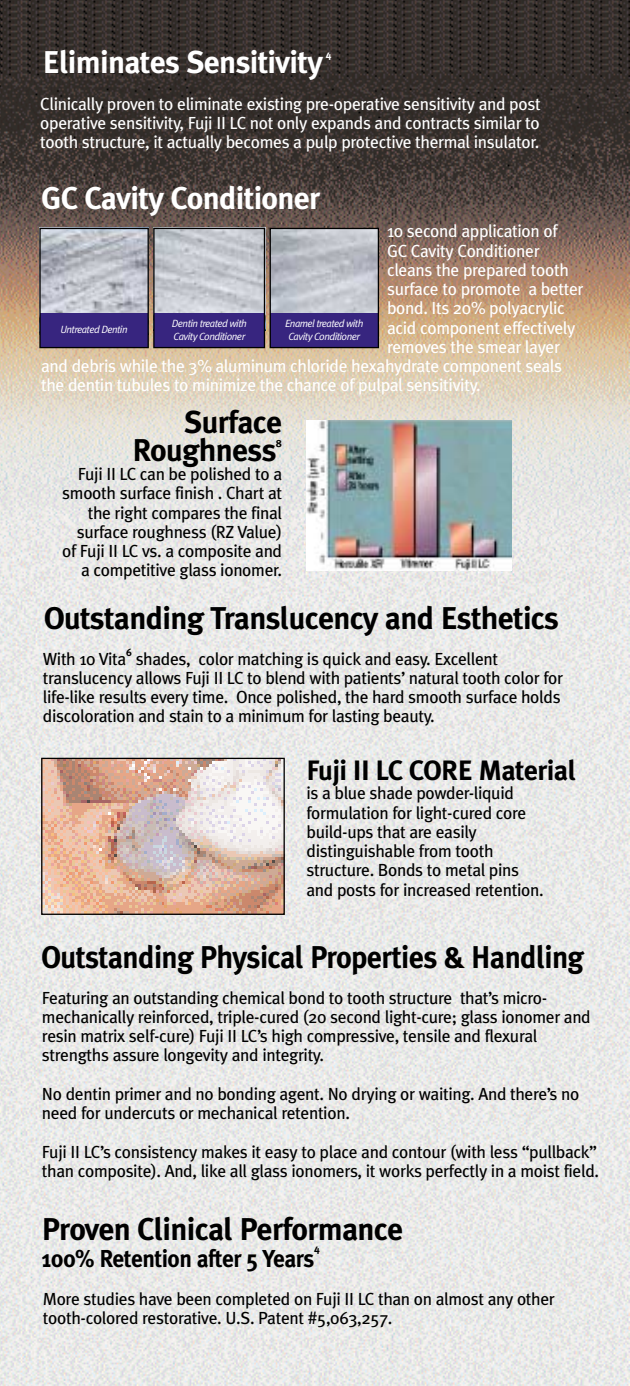
<style>
.page{position:relative;width:630px;height:1386px;background:#fff}
.page>*{position:absolute;margin:0;border:0;box-sizing:border-box;transform-origin:0 0}
.t1{font:700 31.5px/28px "Meta Plus";letter-spacing:-.02em;color:#000;text-align:right}
.t2{font:700 31.5px "Meta Plus";letter-spacing:-.02em;color:#fff}
.t3{font:700 31.5px "Meta Plus";letter-spacing:-.02em;color:#000;scale:.95 1}
.t4{font:700 28px "Meta Plus";letter-spacing:-.02em;color:#000}
.t5{font:700 24.5px "Meta Plus";letter-spacing:-.02em;color:#000;scale:.95 1}
.t6{font:17.5px/19.2px "Meta Plus";letter-spacing:-.02em;color:#000}
.t7{font:17.5px/19.2px "Meta Plus";letter-spacing:-.02em;color:#fff;text-align:justify}
.t8{font:italic 10.5px/12.6px "Meta Plus Normal";letter-spacing:-.055em;color:#fff}
.t9{font:700 10.5px "Meta Plus";color:#000}
.t10{font:700 10.5px "Meta Plus";color:#fff}
</style>
<div class="page">
<img style="left:0;top:0;width:630px;height:1386px">
<img style="left:380px;top:421px;width:132px;height:150px">
<svg style="left:39px;top:227px;width:341px;height:689px"></svg>
<h1 class="t2" style="left:43px;top:52px;width:282px">Eliminates Sensitivity</h1>
<p class="t10" style="left:326px;top:51px;width:7px">4</p>
<p class="t7" style="left:40px;top:96px;width:502px">Clinically proven to eliminate existing pre-operative sensitivity and post operative sensitivity, Fuji II LC not only expands and contracts similar to tooth structure, it actually becomes a pulp protective thermal insulator.</p>
<h1 class="t2" style="left:41px;top:187px;width:281px">GC Cavity Conditioner</h1>
<p class="t7" style="left:387px;top:224px;width:172px">10 second application of</p>
<p class="t7" style="left:387px;top:243px;width:154px">GC Cavity Conditioner</p>
<p class="t7" style="left:387px;top:262px;width:183px">cleans the prepared tooth</p>
<p class="t7" style="left:387px;top:281px;width:198px">surface to promote a better</p>
<p class="t7" style="left:387px;top:301px;width:179px">bond. Its 20% polyacrylic</p>
<p class="t7" style="left:387px;top:320px;width:190px">acid component effectively</p>
<p class="t7" style="left:387px;top:339px;width:174px">removes the smear layer</p>
<p class="t7" style="left:41px;top:358px;width:523px">and debris while the 3% aluminum chloride hexahydrate component seals</p>
<p class="t7" style="left:41px;top:378px;width:441px">the dentin tubules to minimize the chance of pulpal sensitivity.</p>
<h1 class="t1" style="left:132px;top:412px;width:151px">Surface<br>Roughness</h1>
<p class="t8" style="left:61px;top:325px;width:69px">Untreated Dentin</p>
<p class="t8" style="left:172px;top:318px;width:76px">Dentin treated with<br>Cavity Conditioner</p>
<p class="t8" style="left:285px;top:318px;width:80px;text-align:center">Enamel treated with<br>Cavity Conditioner</p>
<p class="t9" style="left:276px;top:440px;width:8px">8</p>
<p class="t6" style="left:62px;top:466px;width:222px;text-align:right">Fuji II LC can be polished to a smooth surface finish . Chart at the right compares the final surface roughness (RZ Value) of Fuji II LC vs. a composite and a competitive glass ionomer.</p>
<h1 class="t1" style="left:44px;top:608px;width:517px">Outstanding Translucency and Esthetics</h1>
<p class="t6" style="left:43px;top:651px;width:85px">With 10 Vita</p>
<p class="t9" style="left:126px;top:649px;width:7px">6</p>
<p class="t6" style="left:43px;top:651px;width:522px;text-indent:93px">shades, color matching is quick and easy. Excellent translucency allows Fuji II LC to blend with patients’ natural tooth color for life-like results every time. Once polished, the hard smooth surface holds discoloration and stain to a minimum for lasting beauty.</p>
<h2 class="t4" style="left:306px;top:761px;width:271px">Fuji II LC CORE Material</h2>
<p class="t6" style="left:306px;top:786px;width:239px">is a blue shade powder-liquid formulation for light-cured core build-ups that are easily distinguishable from tooth structure. Bonds to metal pins and posts for increased retention.</p>
<h1 class="t3" style="left:41px;top:946px;width:573px">Outstanding Physical Properties &amp; Handling</h1>
<p class="t6" style="left:42px;top:990px;width:550px">Featuring an outstanding chemical bond to tooth structure that’s micro&shy;mechanically reinforced, triple-cured (20 second light-cure; glass ionomer and resin matrix self-cure) Fuji II LC’s high compressive, tensile and flexural strengths assure longevity and integrity.</p>
<p class="t6" style="left:42px;top:1086px;width:539px">No dentin primer and no bonding agent. No drying or waiting. And there’s no need for undercuts or mechanical retention.</p>
<p class="t6" style="left:42px;top:1144px;width:559px">Fuji II LC’s consistency makes it easy to place and contour (with less “pullback” than composite). And, like all glass ionomers, it works perfectly in a moist field.</p>
<h1 class="t1" style="left:42px;top:1219px;width:363px">Proven Clinical Performance</h1>
<h3 class="t5" style="left:42px;top:1250px;width:288px">100% Retention after 5 Years</h3>
<p class="t9" style="left:314px;top:1245px;width:7px">4</p>
<p class="t6" style="left:43px;top:1291px;width:514px">More studies have been completed on Fuji II LC than on almost any other tooth-colored restorative. U.S. Patent #5,063,257.</p>
</div>
